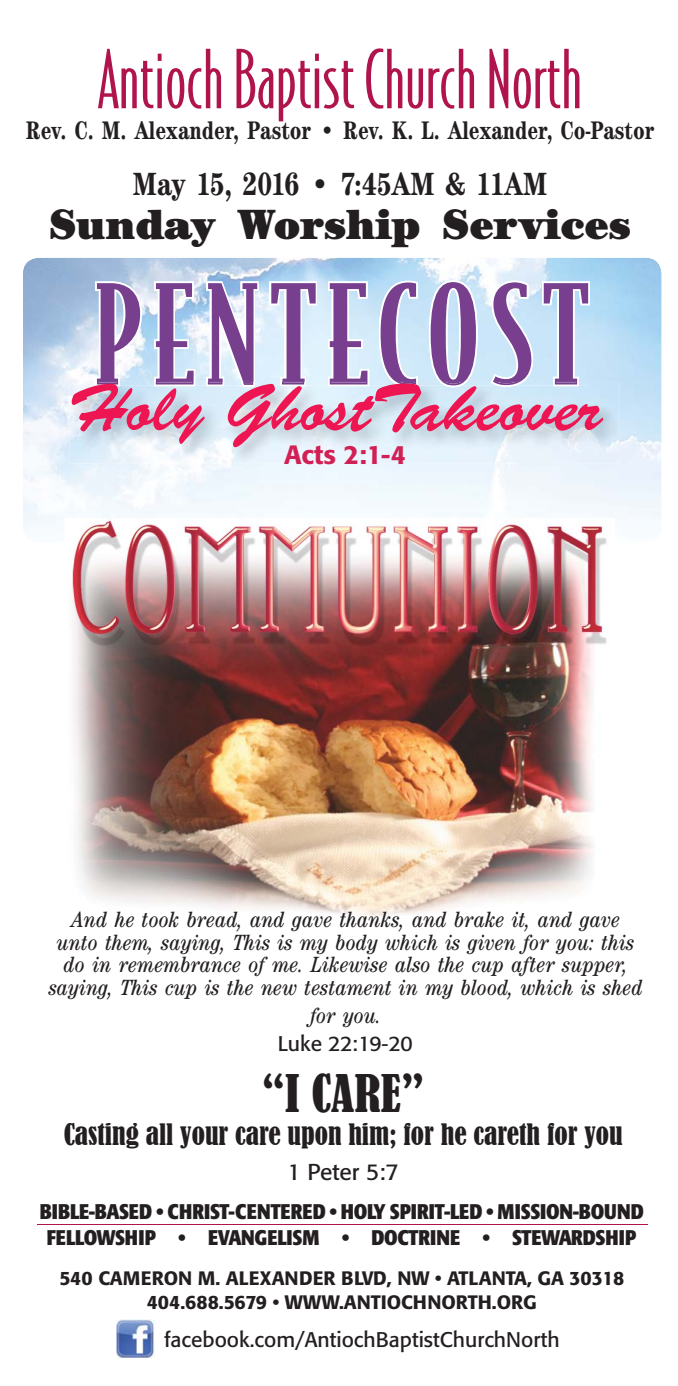
<style>
.page{position:relative;width:678px;height:1386px;background:#fff}
.page>*{position:absolute;margin:0;border:0;box-sizing:border-box;transform-origin:0 0}
.t1{font:500 131.25px "Bodega Serif";letter-spacing:.075em;color:#773f8d}
.t2{font:300 77px "Bodega Sans";color:#b0144d}
.t3{font:66.5px "Brush Script";color:#ed1653}
.t4{font:condensed 48.65px "Bernard";color:#231f20}
.t5{font:900 43.75px "Century Itc T";color:#231f20;scale:.95 1}
.t6{font:700 condensed 33.25px "Century Itc T";color:#231f20;scale:.95 1}
.t7{font:condensed 27.65px "Bernard";color:#231f20}
.t8{font:700 condensed 26.25px "Century Itc T";color:#231f20;scale:.93 1}
.t9{font:500 26.25px "Formata";color:#d12053}
.t10{font:italic condensed 22.75px/22.8px "Century Itc T";color:#231f20;text-align:center}
.t11{font:22.75px "Formata";color:#231f20}
.t12{font:700 condensed 21px/25.2px "Formata";letter-spacing:-.01em;color:#231f20;text-align:center}
.t13{font:21px "Formata";color:#231f20}
.t14{font:500 19.25px/23.1px "Formata";color:#231f20;text-align:center}
</style>
<div class="page">
<img style="left:23px;top:258px;width:638px;height:285px;border-radius:16px">
<hr style="left:37px;top:1224px;width:610px;height:1px;background:#b0144d">
<img style="left:116px;top:1320px;width:38px;height:38px">
<img style="left:64px;top:519px;width:551px;height:397px">
<svg style="left:95px;top:280px;width:495px;height:102px"></svg>
<img style="left:69px;top:382px;width:550px;height:81px">
<img style="left:95px;top:382px;width:483px;height:5px">
<img style="left:578px;top:382px;width:10px;height:4px">
<img style="left:97px;top:382px;width:481px;height:4px">
<p class="t2" style="left:98px;top:49px;width:485px">Antioch Baptist Church North</p>
<p class="t8" style="left:26px;top:120px;width:677px">Rev. C. M. Alexander, Pastor • Rev. K. L. Alexander, Co-Pastor</p>
<p class="t6" style="left:133px;top:171px;width:437px">May 15, 2016 • 7:45AM &amp; 11AM</p>
<p class="t5" style="left:49px;top:207px;width:613px">Sunday Worship Services</p>
<p class="t1" style="left:94px;top:282px;width:496px">PENTECOST</p>
<p class="t3" style="left:67px;top:390px;width:536px">Holy GhostTakeover</p>
<p class="t9" style="left:284px;top:443px;width:123px">Acts 2:1-4</p>
<p class="t10" style="left:48px;top:909px;width:595px">And he took bread, and gave thanks, and brake it, and gave unto them, saying, This is my body which is given for you: this do in remembrance of me. Likewise also the cup after supper, saying, This cup is the new testament in my blood, which is shed</p>
<p class="t10" style="left:310px;top:1006px;width:72px">for you.</p>
<p class="t13" style="left:278px;top:1034px;width:136px">Luke 22:19-20</p>
<p class="t4" style="left:262px;top:1064px;width:164px">“I CARE”</p>
<p class="t7" style="left:64px;top:1118px;width:560px">Casting all your care upon him; for he careth for you</p>
<p class="t11" style="left:287px;top:1162px;width:113px">1 Peter 5:7</p>
<p class="t12" style="left:40px;top:1201px;width:605px">BIBLE-BASED • CHRIST-CENTERED • HOLY SPIRIT-LED • MISSION-BOUND<br>FELLOWSHIP • EVANGELISM • DOCTRINE • STEWARDSHIP</p>
<p class="t14" style="left:59px;top:1269px;width:566px">540 CAMERON M. ALEXANDER BLVD, NW • ATLANTA, GA 30318<br>404.688.5679 • WWW.ANTIOCHNORTH.ORG</p>
<p class="t13" style="left:164px;top:1331px;width:396px">facebook.com/AntiochBaptistChurchNorth</p>
</div>
